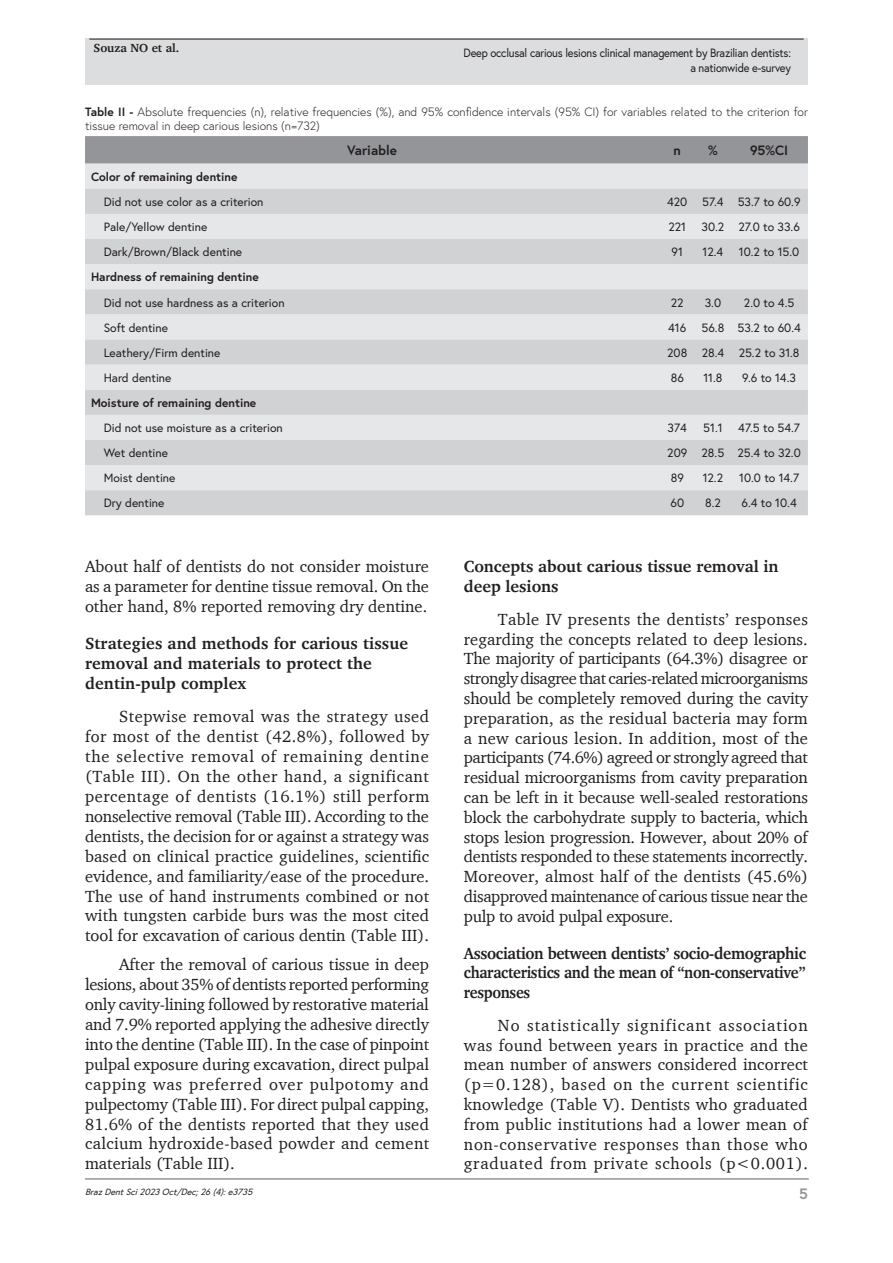
<style>
.page{position:relative;width:893px;height:1263px;background:#fff}
.page>*{position:absolute;margin:0;border:0;box-sizing:border-box;transform-origin:0 0}
.Paragraph{font:16.5px/20px "Charter";color:#231f20;text-align:justify}
.Heading2{font:700 16.5px/20px "Charter";color:#231f20}
.Heading2-2{font:700 16.5px/19.8px "Charter";color:#231f20;text-align:justify;scale:.95 1}
.t1{font:700 15px "Europa";color:#939598}
.TableHead{font:700 13.5px "Europa";color:#231f20}
.TableBody{font:12px "Europa";color:#231f20}
.TableTitle{font:300 12px/14.4px "Europa";color:#231f20}
.TableBody-2{font:12px/14.4px "Europa";letter-spacing:-.02em;color:#231f20;text-align:right;scale:.92 1}
.TableBody-3{font:700 12px "Europa";color:#231f20}
.t2{font:700 12px "Charter";color:#231f20}
.t3{font:italic 9px "Europa";color:#231f20}
.s1{font-weight:700}
</style>
<div class="page">
<hr style="left:85px;top:1178px;width:724px;height:2px;background:#939598">
<div style="left:85px;top:39px;width:723px;height:46px;background:#dcdddf"></div>
<hr style="left:89px;top:39px;width:715px;height:1px;background:#231f20">
<svg style="left:85px;top:136px;width:723px;height:28px;background:#95979a"></svg>
<div style="left:85px;top:164px;width:723px;height:25px;background:#e6e7e9"></div>
<svg style="left:85px;top:189px;width:723px;height:326px;background:#dadbdd"></svg>
<p class="t2" style="left:94px;top:41px;width:87px">Souza NO et al.</p>
<p class="TableBody-2" style="left:464px;top:46px;width:357px">Deep occlusal carious lesions clinical management by Brazilian dentists: a nationwide e-survey</p>
<p class="TableTitle" style="left:85px;top:104px;width:724px"><span class="s1">Table II -</span> Absolute frequencies (n), relative frequencies (%), and 95% confidence intervals (95% CI) for variables related to the criterion for tissue removal in deep carious lesions (n=732)</p>
<p class="TableHead" style="left:347px;top:141px;width:51px">Variable</p>
<p class="TableHead" style="left:674px;top:141px;width:9px">n</p>
<p class="TableHead" style="left:708px;top:141px;width:11px">%</p>
<p class="TableHead" style="left:750px;top:141px;width:40px">95%CI</p>
<p class="TableBody-3" style="left:91px;top:169px;width:148px">Color of remaining dentine</p>
<p class="TableBody" style="left:104px;top:194px;width:161px">Did not use color as a criterion</p>
<p class="TableBody" style="left:667px;top:194px;width:22px">420</p>
<p class="TableBody" style="left:702px;top:194px;width:23px">57.4</p>
<p class="TableBody" style="left:738px;top:194px;width:64px">53.7 to 60.9</p>
<p class="TableBody" style="left:104px;top:219px;width:105px">Pale/Yellow dentine</p>
<p class="TableBody" style="left:668px;top:219px;width:19px">221</p>
<p class="TableBody" style="left:701px;top:219px;width:24px">30.2</p>
<p class="TableBody" style="left:738px;top:219px;width:63px">27.0 to 33.6</p>
<p class="TableBody" style="left:104px;top:244px;width:140px">Dark/Brown/Black dentine</p>
<p class="TableBody" style="left:672px;top:244px;width:13px">91</p>
<p class="TableBody" style="left:702px;top:244px;width:22px">12.4</p>
<p class="TableBody" style="left:739px;top:244px;width:62px">10.2 to 15.0</p>
<p class="TableBody-3" style="left:91px;top:269px;width:169px">Hardness of remaining dentine</p>
<p class="TableBody" style="left:104px;top:295px;width:182px">Did not use hardness as a criterion</p>
<p class="TableBody" style="left:671px;top:295px;width:14px">22</p>
<p class="TableBody" style="left:705px;top:295px;width:18px">3.0</p>
<p class="TableBody" style="left:744px;top:295px;width:52px">2.0 to 4.5</p>
<p class="TableBody" style="left:104px;top:320px;width:66px">Soft dentine</p>
<p class="TableBody" style="left:668px;top:320px;width:20px">416</p>
<p class="TableBody" style="left:701px;top:320px;width:24px">56.8</p>
<p class="TableBody" style="left:737px;top:320px;width:65px">53.2 to 60.4</p>
<p class="TableBody" style="left:104px;top:345px;width:118px">Leathery/Firm dentine</p>
<p class="TableBody" style="left:667px;top:345px;width:22px">208</p>
<p class="TableBody" style="left:702px;top:345px;width:24px">28.4</p>
<p class="TableBody" style="left:739px;top:345px;width:62px">25.2 to 31.8</p>
<p class="TableBody" style="left:104px;top:370px;width:69px">Hard dentine</p>
<p class="TableBody" style="left:671px;top:370px;width:15px">86</p>
<p class="TableBody" style="left:703px;top:370px;width:21px">11.8</p>
<p class="TableBody" style="left:742px;top:370px;width:55px">9.6 to 14.3</p>
<p class="TableBody-3" style="left:91px;top:395px;width:167px">Moisture of remaining dentine</p>
<p class="TableBody" style="left:104px;top:420px;width:181px">Did not use moisture as a criterion</p>
<p class="TableBody" style="left:668px;top:420px;width:21px">374</p>
<p class="TableBody" style="left:703px;top:420px;width:21px">51.1</p>
<p class="TableBody" style="left:738px;top:420px;width:63px">47.5 to 54.7</p>
<p class="TableBody" style="left:104px;top:445px;width:66px">Wet dentine</p>
<p class="TableBody" style="left:667px;top:445px;width:21px">209</p>
<p class="TableBody" style="left:702px;top:445px;width:24px">28.5</p>
<p class="TableBody" style="left:737px;top:445px;width:65px">25.4 to 32.0</p>
<p class="TableBody" style="left:104px;top:470px;width:73px">Moist dentine</p>
<p class="TableBody" style="left:671px;top:470px;width:15px">89</p>
<p class="TableBody" style="left:703px;top:470px;width:22px">12.2</p>
<p class="TableBody" style="left:739px;top:470px;width:61px">10.0 to 14.7</p>
<p class="TableBody" style="left:104px;top:496px;width:62px">Dry dentine</p>
<p class="TableBody" style="left:670px;top:496px;width:15px">60</p>
<p class="TableBody" style="left:705px;top:496px;width:17px">8.2</p>
<p class="TableBody" style="left:741px;top:496px;width:57px">6.4 to 10.4</p>
<p class="Paragraph" style="left:85px;top:556px;width:345px">About half of dentists do not consider moisture as a parameter for dentine tissue removal. On the other hand, 8% reported removing dry dentine.</p>
<p class="Heading2" style="left:85px;top:633px;width:325px">Strategies and methods for carious tissue removal and materials to protect the dentin-pulp complex</p>
<p class="Paragraph" style="left:85px;top:706px;width:346px;text-indent:34px">Stepwise removal was the strategy used for most of the dentist (42.8%), followed by the selective removal of remaining dentine (Table III). On the other hand, a significant percentage of dentists (16.1%) still perform nonselective removal (Table III). According to the dentists, the decision for or against a strategy was based on clinical practice guidelines, scientific evidence, and familiarity/ease of the procedure.<br>The use of hand instruments combined or not with tungsten carbide burs was the most cited tool for excavation of carious dentin (Table III).</p>
<p class="Paragraph" style="left:85px;top:954px;width:346px;text-indent:34px">After the removal of carious tissue in deep lesions, about 35% of dentists reported performing only cavity-lining followed by restorative material and 7.9% reported applying the adhesive directly into the dentine (Table III). In the case of pinpoint pulpal exposure during excavation, direct pulpal capping was preferred over pulpotomy and pulpectomy (Table III). For direct pulpal capping, 81.6% of the dentists reported that they used calcium hydroxide-based powder and cement materials (Table III).</p>
<p class="t3" style="left:85px;top:1185px;width:172px">BrazDentSci2023Oct/Dec;26(4):e3735</p>
<p class="Heading2" style="left:464px;top:556px;width:316px">Concepts about carious tissue removal in deep lesions</p>
<p class="Paragraph" style="left:464px;top:609px;width:346px;text-indent:34px">Table IV presents the dentists’ responses regarding the concepts related to deep lesions.<br>The majority of participants (64.3%) disagree or strongly disagree that caries-related microorganisms should be completely removed during the cavity preparation, as the residual bacteria may form a new carious lesion. In addition, most of the participants (74.6%) agreed or strongly agreed that residual microorganisms from cavity preparation can be left in it because well-sealed restorations block the carbohydrate supply to bacteria, which stops lesion progression. However, about 20% of dentists responded to these statements incorrectly.<br>Moreover, almost half of the dentists (45.6%) disapproved maintenance of carious tissue near the pulp to avoid pulpal exposure.</p>
<p class="Heading2-2" style="left:464px;top:943px;width:362px">Association between dentists’ socio-demographic characteristics and the mean of “non-conservative” responses</p>
<p class="Paragraph" style="left:464px;top:1015px;width:346px;text-indent:34px">No statistically significant association was found between years in practice and the mean number of answers considered incorrect (p=0.128), based on the current scientific knowledge (Table V). Dentists who graduated from public institutions had a lower mean of non-conservative responses than those who graduated from private schools (p&lt;0.001).</p>
<p class="t1" style="left:799px;top:1184px;width:10px">5</p>
</div>
